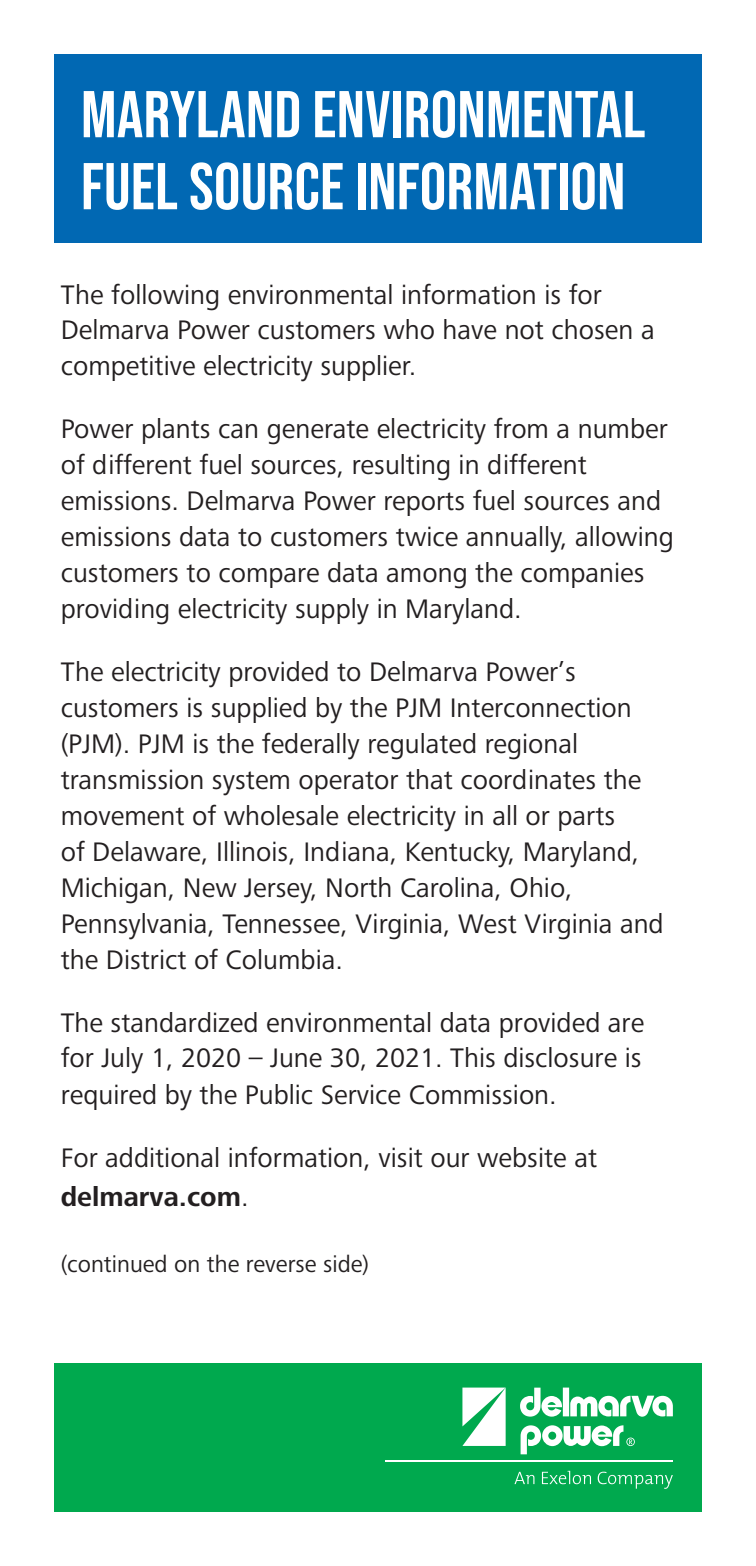
<style>
.page{position:relative;width:756px;height:1566px;background:#fff}
.page>*{position:absolute;margin:0;border:0;box-sizing:border-box;transform-origin:0 0}
.t1{font:66px/72px "Bebas Neue";letter-spacing:.005em;color:#fff}
.t2{font:27.6px/36px "Frutiger Next Pro";color:#231f20}
.t3{font:24px "Frutiger Next Pro";color:#231f20}
.s1{font-weight:700}
</style>
<div class="page">
<div style="left:54px;top:1364px;width:648px;height:148px;background:#00a94e"></div>
<div style="left:54px;top:54px;width:648px;height:189px;background:#0168b3"></div>
<svg style="left:514px;top:1471px;width:159px;height:18px"></svg>
<hr style="left:385px;top:1460px;width:288px;height:2px;background:#fff">
<svg style="left:520px;top:1388px;width:153px;height:66px"></svg>
<svg style="left:462px;top:1388px;width:44px;height:58px;background:#d0efde"></svg>
<h1 class="t1" style="left:81px;top:78px;width:566px">MARYLAND ENVIRONMENTAL<br>FUEL SOURCE INFORMATION</h1>
<p class="t2" style="left:61px;top:276px;width:595px">The following environmental information is for<br>Delmarva Power customers who have not chosen a competitive electricity supplier.</p>
<p class="t2" style="left:61px;top:411px;width:615px">Power plants can generate electricity from a number of different fuel sources, resulting in different emissions. Delmarva Power reports fuel sources and emissions data to customers twice annually, allowing customers to compare data among the companies providing electricity supply in Maryland.</p>
<p class="t2" style="left:61px;top:654px;width:604px">The electricity provided to Delmarva Power’s customers is supplied by the PJM Interconnection (PJM). PJM is the federally regulated regional transmission system operator that coordinates the movement of wholesale electricity in all or parts<br>of Delaware, Illinois, Indiana, Kentucky, Maryland, Michigan, New Jersey, North Carolina, Ohio, Pennsylvania, Tennessee, Virginia, West Virginia and the District of Columbia.</p>
<p class="t2" style="left:61px;top:1005px;width:585px;text-align:justify">The standardized environmental data provided are for July 1, 2020 – June 30, 2021. This disclosure is required by the Public Service Commission.</p>
<p class="t2" style="left:61px;top:1139px;width:538px;line-height:39px">For additional information, visit our website at <span class="s1">delmarva.com</span>.</p>
<p class="t3" style="left:61px;top:1251px;width:310px">(continued on the reverse side)</p>
</div>
